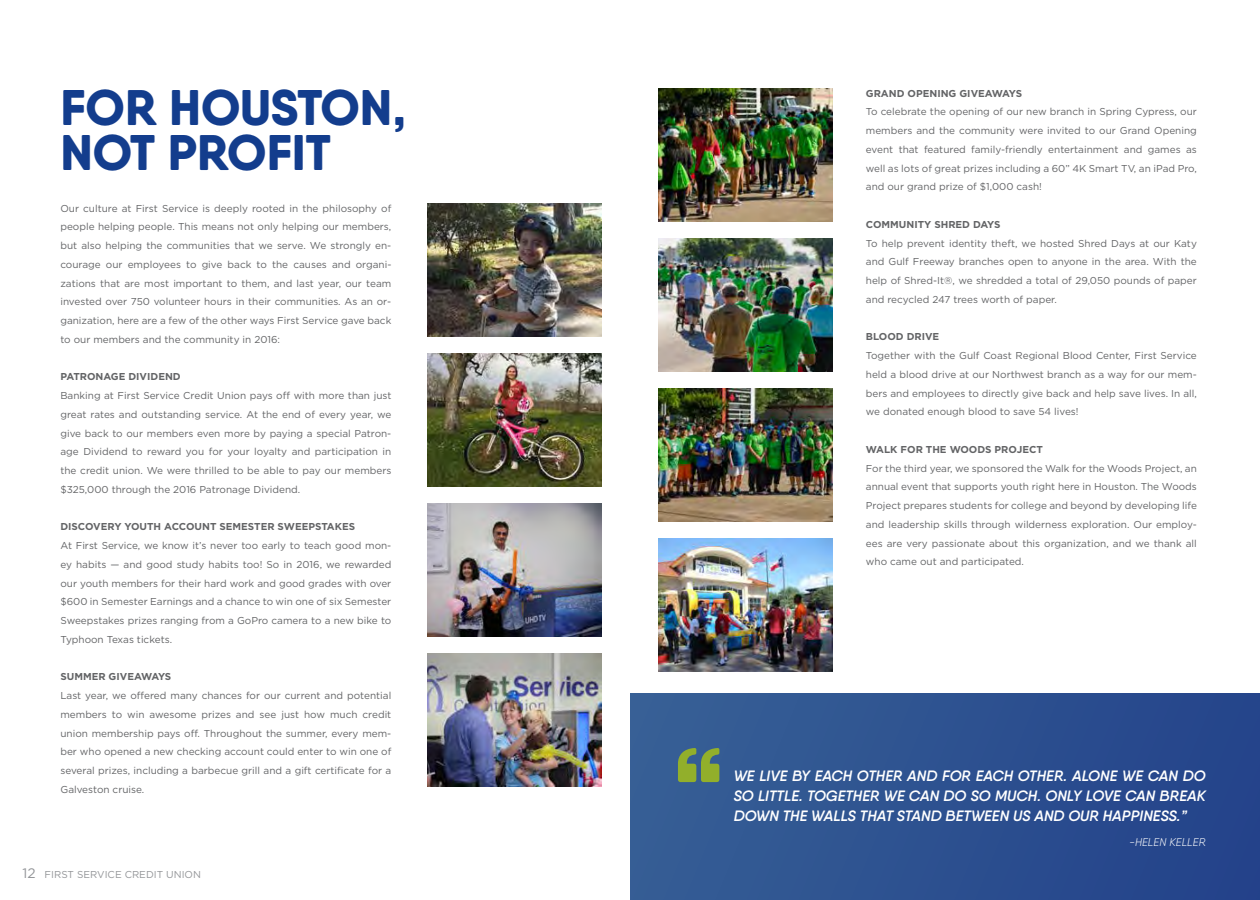
<style>
.page{position:relative;width:1260px;height:900px;background:#fff}
.page>*{position:absolute;margin:0;border:0;box-sizing:border-box;transform-origin:0 0}
.t1{font:800 50px/45px "Qanelas Soft";color:#133d8d}
.t2{font:italic 600 15px/20px "Qanelas Soft";color:#fff;text-align:justify}
.t3{font:italic 300 11.25px "Qanelas Soft";color:#fff}
.t4{font:10px/18.8px "Gotham HTF";color:#636466}
.t5{font:700 10px "Gotham HTF";color:#636466}
.t6{font:10px "Gotham HTF";color:#939598}
.s1{font-weight:700}
.s2{font-size:13.75px}
</style>
<div class="page">
<img style="left:428px;top:353px;width:173px;height:133px">
<img style="left:659px;top:538px;width:173px;height:133px">
<img style="left:428px;top:653px;width:173px;height:133px">
<img style="left:428px;top:203px;width:173px;height:133px">
<img style="left:428px;top:503px;width:173px;height:133px">
<img style="left:659px;top:88px;width:173px;height:133px">
<img style="left:659px;top:388px;width:173px;height:133px">
<img style="left:659px;top:238px;width:173px;height:133px">
<div style="left:630px;top:693px;width:630px;height:207px;background:linear-gradient(to right,#375f95,#24438a)"></div>
<svg style="left:678px;top:748px;width:41px;height:34px"></svg>
<h1 class="t1" style="left:60px;top:84px;width:347px">FOR HOUSTON,<br>NOT PROFIT</h1>
<p class="t4" style="left:60px;top:198px;width:333px">Our culture at First Service is deeply rooted in the philosophy of people helping people. This means not only helping our members,</p>
<p class="t4" style="left:866px;top:84px;width:333px"><span class="s1">GRAND OPENING GIVEAWAYS<br></span>To celebrate the opening of our new branch in Spring Cypress, our members and the community were invited to our Grand Opening event that featured family-friendly entertainment and games as well as lots of great prizes including a 60” 4K Smart TV, an iPad Pro, and our grand prize of $1,000 cash!</p>
<p class="t5" style="left:866px;top:219px;width:136px">COMMUNITY SHRED DAYS</p>
<p class="t4" style="left:60px;top:236px;width:332px">but also helping the communities that we serve. We strongly en-</p>
<p class="t4" style="left:866px;top:234px;width:333px">To help prevent identity theft, we hosted Shred Days at our Katy</p>
<p class="t4" style="left:60px;top:255px;width:333px">courage our employees to give back to the causes and organi-</p>
<p class="t4" style="left:866px;top:252px;width:332px">and Gulf Freeway branches open to anyone in the area. With the</p>
<p class="t4" style="left:60px;top:273px;width:332px">zations that are most important to them, and last year, our team</p>
<p class="t4" style="left:866px;top:271px;width:333px">help of Shred-It®, we shredded a total of 29,050 pounds of paper</p>
<p class="t4" style="left:60px;top:292px;width:332px">invested over 750 volunteer hours in their communities. As an or-</p>
<p class="t4" style="left:866px;top:290px;width:193px">and recycled 247 trees worth of paper.</p>
<p class="t4" style="left:60px;top:311px;width:333px">ganization, here are a few of the other ways First Service gave back to our members and the community in 2016:</p>
<p class="t4" style="left:866px;top:327px;width:333px"><span class="s1">BLOOD DRIVE<br></span>Together with the Gulf Coast Regional Blood Center, First Service</p>
<p class="t5" style="left:60px;top:371px;width:122px">PATRONAGE DIVIDEND</p>
<p class="t4" style="left:866px;top:365px;width:332px">held a blood drive at our Northwest branch as a way for our mem-</p>
<p class="t4" style="left:60px;top:386px;width:333px">Banking at First Service Credit Union pays off with more than just</p>
<p class="t4" style="left:866px;top:384px;width:333px">bers and employees to directly give back and help save lives. In all,</p>
<p class="t4" style="left:60px;top:405px;width:333px">great rates and outstanding service. At the end of every year, we</p>
<p class="t4" style="left:866px;top:402px;width:214px">we donated enough blood to save 54 lives!</p>
<p class="t4" style="left:60px;top:423px;width:333px">give back to our members even more by paying a special Patron&shy;age Dividend to reward you for your loyalty and participation in</p>
<p class="t5" style="left:866px;top:444px;width:179px">WALK FOR THE WOODS PROJECT</p>
<p class="t4" style="left:60px;top:461px;width:333px">the credit union. We were thrilled to be able to pay our members</p>
<p class="t4" style="left:866px;top:459px;width:333px">For the third year, we sponsored the Walk for the Woods Project, an</p>
<p class="t4" style="left:60px;top:480px;width:241px">$325,000 through the 2016 Patronage Dividend.</p>
<p class="t4" style="left:866px;top:477px;width:333px">annual event that supports youth right here in Houston. The Woods<br>Project prepares students for college and beyond by developing life</p>
<p class="t5" style="left:60px;top:521px;width:296px">DISCOVERY YOUTH ACCOUNT SEMESTER SWEEPSTAKES</p>
<p class="t4" style="left:866px;top:515px;width:332px">and leadership skills through wilderness exploration. Our employ-</p>
<p class="t4" style="left:60px;top:536px;width:332px">At First Service, we know it’s never too early to teach good mon-</p>
<p class="t4" style="left:866px;top:534px;width:333px">ees are very passionate about this organization, and we thank all</p>
<p class="t4" style="left:60px;top:555px;width:333px">ey habits — and good study habits too! So in 2016, we rewarded</p>
<p class="t4" style="left:866px;top:552px;width:160px">who came out and participated.</p>
<p class="t4" style="left:60px;top:573px;width:333px;text-align:justify">our youth members for their hard work and good grades with over $600 in Semester Earnings and a chance to win one of six Semester Sweepstakes prizes ranging from a GoPro camera to a new bike to Typhoon Texas tickets.</p>
<p class="t4" style="left:60px;top:667px;width:332px"><span class="s1">SUMMER GIVEAWAYS<br></span>Last year, we offered many chances for our current and potential</p>
<p class="t4" style="left:60px;top:705px;width:333px;text-align:justify">members to win awesome prizes and see just how much credit union membership pays off. Throughout the summer, every mem&shy;ber who opened a new checking account could enter to win one of several prizes, including a barbecue grill and a gift certificate for a Galveston cruise.</p>
<p class="t2" style="left:734px;top:766px;width:474px">WE LIVE BY EACH OTHER AND FOR EACH OTHER. ALONE WE CAN DO SO LITTLE. TOGETHER WE CAN DO SO MUCH. ONLY LOVE CAN BREAK DOWN THE WALLS THAT STAND BETWEEN US AND OUR HAPPINESS.”</p>
<p class="t3" style="left:1129px;top:835px;width:78px">-HELEN KELLER</p>
<p class="t6" style="left:22px;top:869px;width:180px"><span class="s2">12</span> FIRST SERVICE CREDIT UNION</p>
</div>
